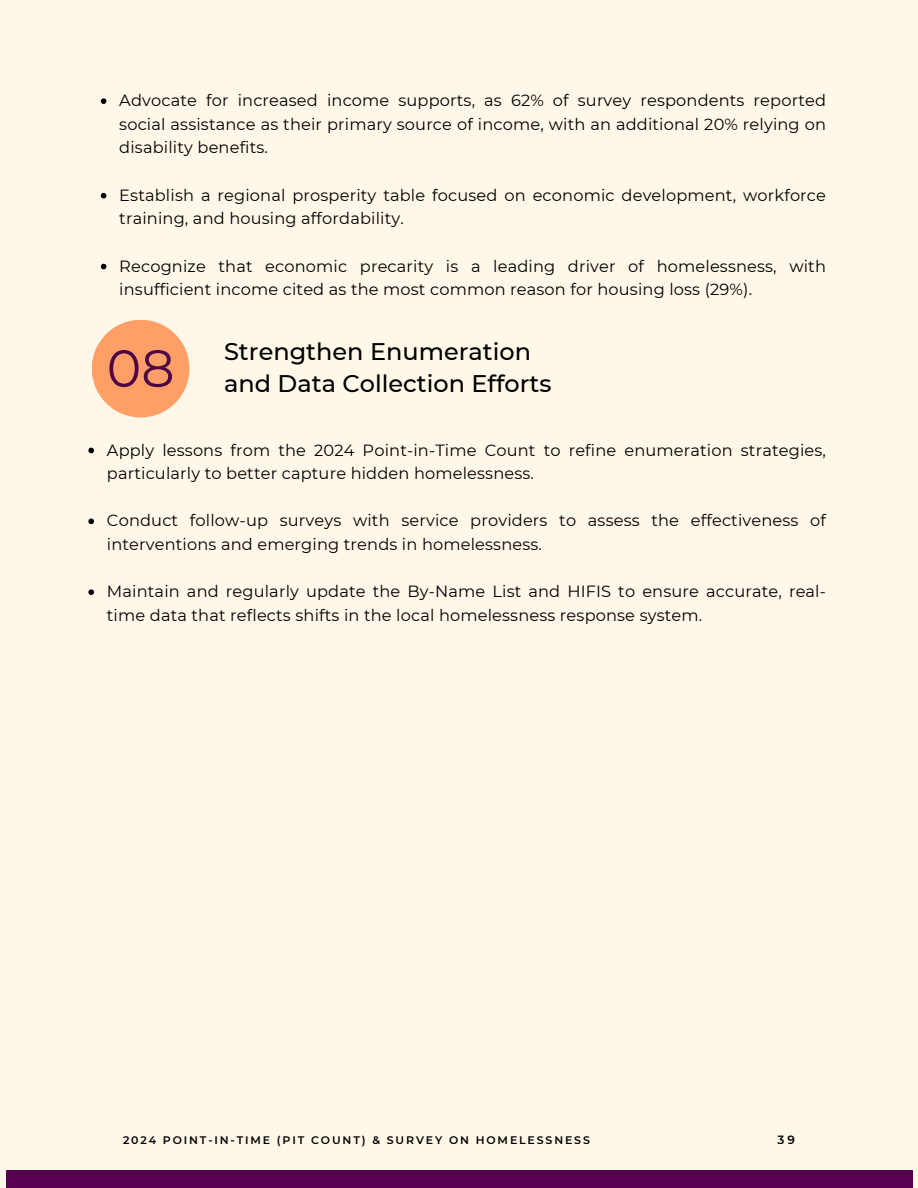
<style>
.page{position:relative;width:918px;height:1188px;background:#fff8e8}
.page>*{position:absolute;margin:0;border:0;box-sizing:border-box;transform-origin:0 0}
.t1{font:52.2px "Montserrat";color:#4d0545}
.t2{font:500 24px "Montserrat";color:#000}
.t3{font:16.2px/23.7px "Montserrat";letter-spacing:.01em;color:#000}
.t4{font:600 12px "Montserrat";color:#000}
.t5{font:600 10.95px "Montserrat";letter-spacing:.17em;color:#000}
</style>
<div class="page">
<div style="left:6px;top:1170px;width:906px;height:18px;background:#580050"></div>
<svg style="left:101px;top:98px;width:5px;height:6px"></svg>
<svg style="left:101px;top:193px;width:5px;height:5px"></svg>
<svg style="left:101px;top:264px;width:5px;height:5px"></svg>
<div style="left:92px;top:320px;width:97px;height:97px;background:#ff9e66;border-radius:50%"></div>
<svg style="left:88px;top:448px;width:6px;height:5px"></svg>
<svg style="left:88px;top:519px;width:6px;height:5px"></svg>
<svg style="left:88px;top:589px;width:6px;height:6px"></svg>
<p class="t3" style="left:119px;top:89px;width:708px;text-align:justify">Advocate for increased income supports, as 62% of survey respondents reported social assistance as their primary source of income, with an additional 20% relying on disability benefits.</p>
<p class="t3" style="left:119px;top:183px;width:708px">Establish a regional prosperity table focused on economic development, workforce training, and housing affordability.</p>
<h1 class="t3" style="left:119px;top:254px;width:708px">Recognize that economic precarity is a leading driver of homelessness, with insufficient income cited as the most common reason for housing loss (29%).</h1>
<p class="t1" style="left:107px;top:336px;width:69px">08</p>
<p class="t2" style="left:224px;top:336px;width:309px">Strengthen Enumeration</p>
<p class="t2" style="left:224px;top:369px;width:329px">and Data Collection Efforts</p>
<p class="t3" style="left:107px;top:438px;width:721px">Apply lessons from the 2024 Point-in-Time Count to refine enumeration strategies, particularly to better capture hidden homelessness.</p>
<p class="t3" style="left:107px;top:509px;width:721px">Conduct follow-up surveys with service providers to assess the effectiveness of interventions and emerging trends in homelessness.</p>
<p class="t3" style="left:107px;top:580px;width:721px">Maintain and regularly update the By-Name List and HIFIS to ensure accurate, real&shy;time data that reflects shifts in the local homelessness response system.</p>
<p class="t5" style="left:123px;top:1133px;width:468px">2024 POINT-IN-TIME (PIT COUNT) &amp; SURVEY ON HOMELESSNESS</p>
<p class="t4" style="left:778px;top:1132px;width:19px">39</p>
</div>
